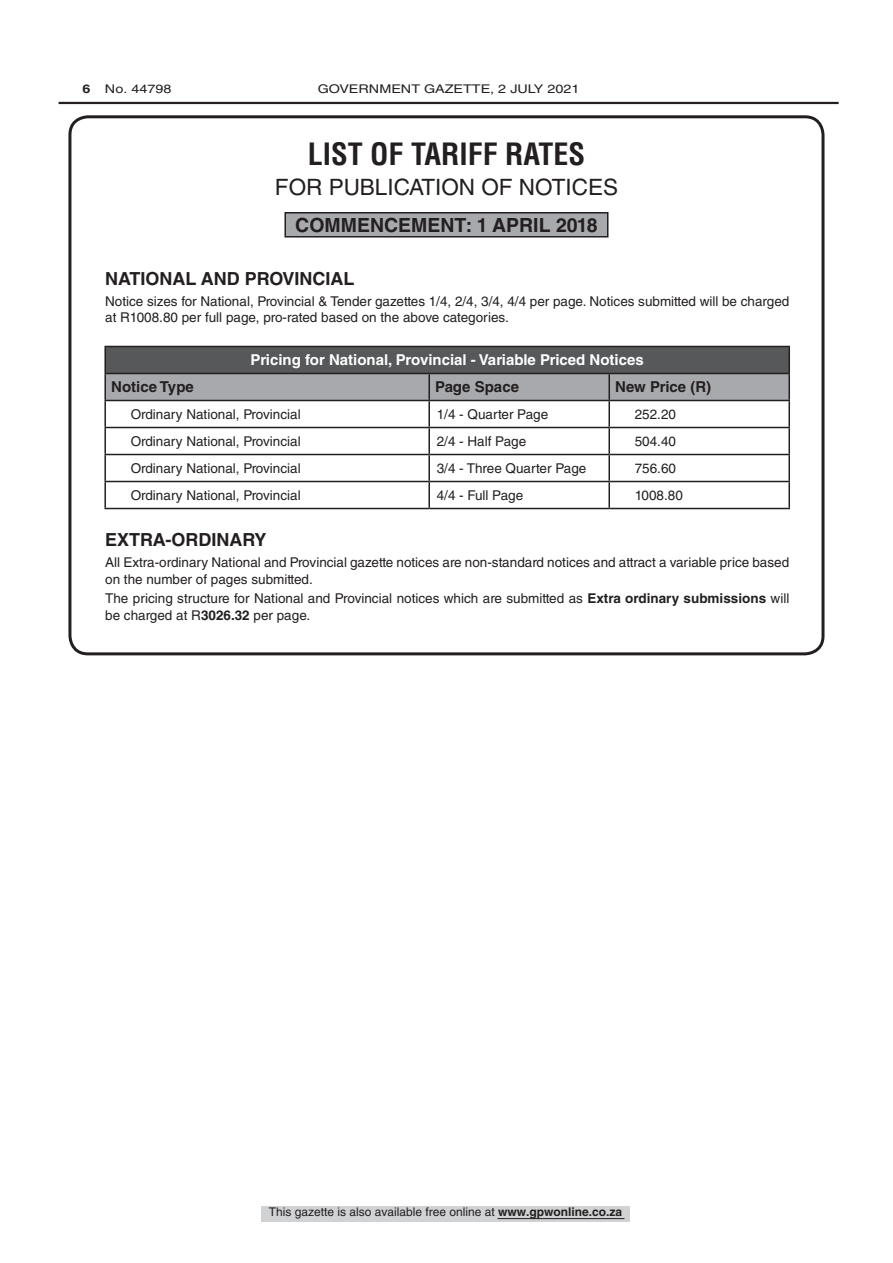
<style>
.page{position:relative;width:893px;height:1263px;background:#fff}
.page>*{position:absolute;margin:0;border:0;box-sizing:border-box;transform-origin:0 0}
.t1{font:700 condensed 30px "Helvetica LT Std";color:#231f20}
.t2{font:22.5px "Helvetica LT Std";color:#231f20}
.t3{font:700 19.5px "Helvetica LT Std";color:#231f20}
.t4{font:700 18px "Helvetica LT Std";color:#231f20}
.t5{font:700 15px "Helvetica LT Std";color:#fff}
.t6{font:700 15px "Helvetica LT Std";color:#231f20}
.t7{font:13.5px/16.5px "Helvetica LT Std";color:#231f20}
.t8{font:12px "Helvetica LT Std";color:#231f20}
.t9{font:12px "Helvetica LT Std";color:#231f20;scale:1.2 1}
.s1{font-weight:700}
</style>
<div class="page">
<div style="left:261px;top:1206px;width:369px;height:16px;background:#d1d2d4"></div>
<hr style="left:498px;top:1218px;width:126px;height:1px;background:#231f20">
<hr style="left:59px;top:102px;width:780px;height:2px;background:#231f20">
<div style="left:285px;top:213px;width:323px;height:24px;background:#a8a9ad"></div>
<div style="left:284px;top:212px;width:324px;height:25px;border:2px solid #231f20"></div>
<div style="left:68px;top:115px;width:756px;height:540px;border:3px solid #231f20;border-radius:18px"></div>
<div style="left:105px;top:346px;width:684px;height:27px;background:#57585a"></div>
<svg style="left:106px;top:374px;width:682px;height:26px;background:#a5a6aa"></svg>
<hr style="left:104px;top:346px;width:325px;height:1px;background:#231f20">
<hr style="left:104px;top:347px;width:2px;height:26px;background:#231f20">
<hr style="left:429px;top:346px;width:180px;height:1px;background:#231f20">
<hr style="left:609px;top:346px;width:181px;height:1px;background:#231f20">
<hr style="left:788px;top:347px;width:2px;height:26px;background:#231f20">
<hr style="left:104px;top:373px;width:325px;height:1px;background:#231f20">
<hr style="left:104px;top:374px;width:2px;height:26px;background:#231f20">
<hr style="left:429px;top:373px;width:180px;height:1px;background:#231f20">
<hr style="left:428px;top:374px;width:2px;height:26px;background:#231f20">
<hr style="left:609px;top:373px;width:181px;height:1px;background:#231f20">
<hr style="left:608px;top:374px;width:2px;height:26px;background:#231f20">
<hr style="left:788px;top:374px;width:2px;height:26px;background:#231f20">
<hr style="left:104px;top:400px;width:325px;height:1px;background:#231f20">
<hr style="left:104px;top:401px;width:2px;height:26px;background:#231f20">
<hr style="left:429px;top:400px;width:180px;height:1px;background:#231f20">
<hr style="left:428px;top:401px;width:2px;height:26px;background:#231f20">
<hr style="left:609px;top:400px;width:181px;height:1px;background:#231f20">
<hr style="left:608px;top:401px;width:2px;height:26px;background:#231f20">
<hr style="left:788px;top:401px;width:2px;height:26px;background:#231f20">
<hr style="left:104px;top:427px;width:325px;height:1px;background:#231f20">
<hr style="left:104px;top:428px;width:2px;height:26px;background:#231f20">
<hr style="left:429px;top:427px;width:180px;height:1px;background:#231f20">
<hr style="left:428px;top:428px;width:2px;height:26px;background:#231f20">
<hr style="left:609px;top:427px;width:181px;height:1px;background:#231f20">
<hr style="left:608px;top:428px;width:2px;height:26px;background:#231f20">
<hr style="left:788px;top:428px;width:2px;height:26px;background:#231f20">
<hr style="left:104px;top:454px;width:325px;height:1px;background:#231f20">
<hr style="left:104px;top:455px;width:2px;height:26px;background:#231f20">
<hr style="left:429px;top:454px;width:180px;height:1px;background:#231f20">
<hr style="left:428px;top:455px;width:2px;height:26px;background:#231f20">
<hr style="left:609px;top:454px;width:181px;height:1px;background:#231f20">
<hr style="left:608px;top:455px;width:2px;height:26px;background:#231f20">
<hr style="left:788px;top:455px;width:2px;height:26px;background:#231f20">
<hr style="left:104px;top:481px;width:325px;height:1px;background:#231f20">
<hr style="left:104px;top:482px;width:2px;height:26px;background:#231f20">
<hr style="left:429px;top:481px;width:180px;height:1px;background:#231f20">
<hr style="left:428px;top:482px;width:2px;height:26px;background:#231f20">
<hr style="left:609px;top:481px;width:181px;height:1px;background:#231f20">
<hr style="left:608px;top:482px;width:2px;height:26px;background:#231f20">
<hr style="left:788px;top:482px;width:2px;height:26px;background:#231f20">
<hr style="left:104px;top:508px;width:325px;height:1px;background:#231f20">
<hr style="left:429px;top:508px;width:180px;height:1px;background:#231f20">
<hr style="left:609px;top:508px;width:181px;height:1px;background:#231f20">
<p class="t9" style="left:83px;top:82px;width:76px"><span class="s1">6</span> No. 44798</p>
<p class="t9" style="left:318px;top:82px;width:220px">GOVERNMENT GAZETTE, 2 July 2021</p>
<p class="t1" style="left:308px;top:136px;width:279px">LIST OF TARIFF RATES</p>
<p class="t2" style="left:275px;top:174px;width:345px">FOR PUBLICATION OF NOTICES</p>
<p class="t3" style="left:295px;top:213px;width:304px">COMMENCEMENT: 1 APRIL 2018</p>
<p class="t4" style="left:105px;top:268px;width:251px">NATIONAL AND PROVINCIAL</p>
<p class="t7" style="left:105px;top:293px;width:686px">Notice sizes for National, Provincial &amp; Tender gazettes 1/4, 2/4, 3/4, 4/4 per page. Notices submitted will be charged at R1008.80 per full page, pro-rated based on the above categories.</p>
<p class="t5" style="left:251px;top:351px;width:395px">Pricing for National, Provincial - Variable Priced Notices</p>
<p class="t6" style="left:111px;top:378px;width:84px">Notice Type</p>
<p class="t6" style="left:435px;top:378px;width:85px">Page Space</p>
<p class="t6" style="left:615px;top:378px;width:97px">New Price (R)</p>
<p class="t7" style="left:131px;top:406px;width:171px">Ordinary National, Provincial</p>
<p class="t7" style="left:437px;top:406px;width:113px">1/4 - Quarter Page</p>
<p class="t7" style="left:635px;top:406px;width:43px">252.20</p>
<p class="t7" style="left:131px;top:433px;width:171px">Ordinary National, Provincial</p>
<p class="t7" style="left:437px;top:433px;width:91px">2/4 - Half Page</p>
<p class="t7" style="left:635px;top:433px;width:43px">504.40</p>
<p class="t7" style="left:131px;top:460px;width:171px">Ordinary National, Provincial</p>
<p class="t7" style="left:437px;top:460px;width:151px">3/4 - Three Quarter Page</p>
<p class="t7" style="left:635px;top:460px;width:43px">756.60</p>
<p class="t7" style="left:131px;top:487px;width:171px">Ordinary National, Provincial</p>
<p class="t7" style="left:437px;top:487px;width:88px">4/4 - Full Page</p>
<p class="t7" style="left:635px;top:487px;width:50px">1008.80</p>
<p class="t4" style="left:105px;top:529px;width:163px">EXTRA-ORDINARY</p>
<p class="t7" style="left:105px;top:554px;width:685px">All Extra-ordinary National and Provincial gazette notices are non-standard notices and attract a variable price based on the number of pages submitted.</p>
<p class="t7" style="left:105px;top:590px;width:686px">The pricing structure for National and Provincial notices which are submitted as <span class="s1">Extra ordinary submissions</span> will be charged at R<span class="s1">3026.32</span> per page.</p>
<p class="t8" style="left:269px;top:1204px;width:355px">This gazette is also available free online at <span class="s1">www.gpwonline.co.za</span></p>
</div>
